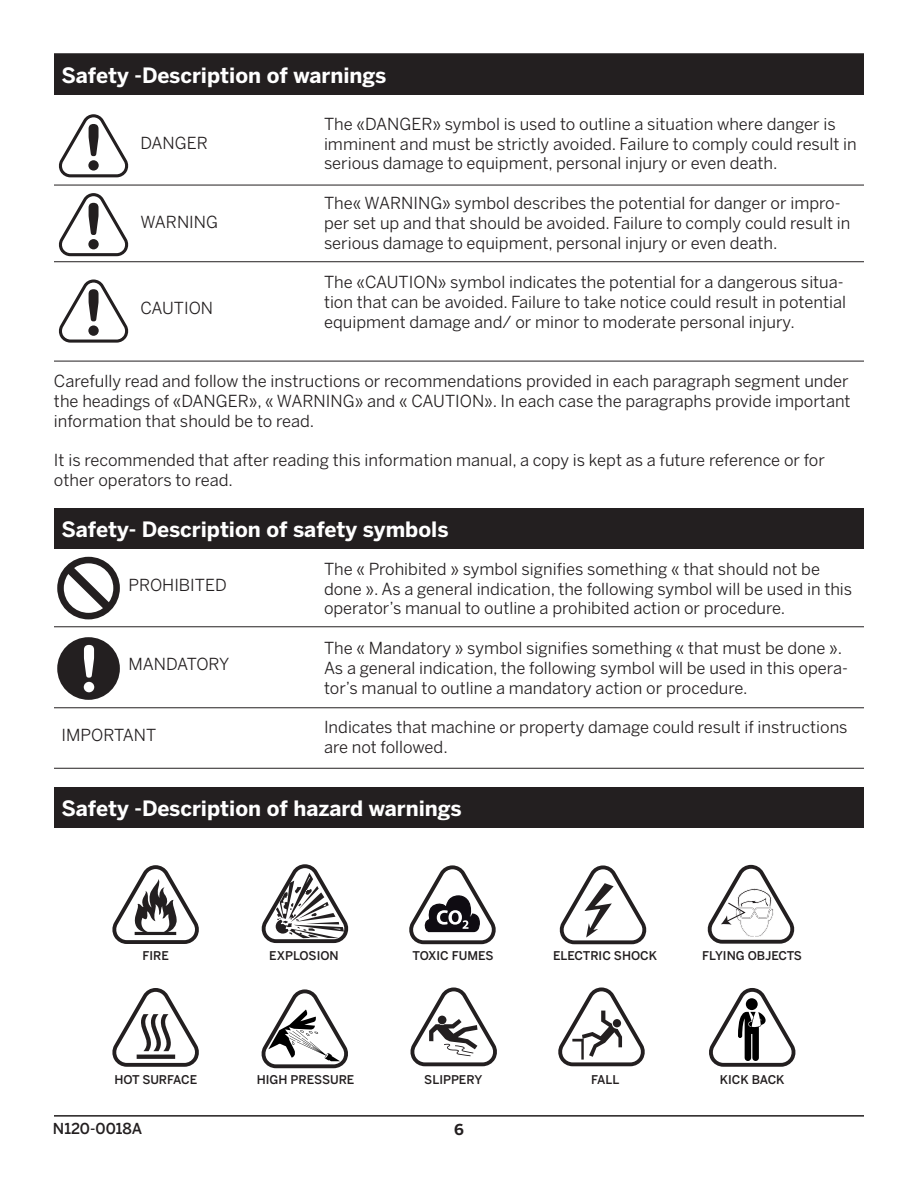
<style>
.page{position:relative;width:918px;height:1188px;background:#fff}
.page>*{position:absolute;margin:0;border:0;box-sizing:border-box;transform-origin:0 0}
.t1{font:700 21px "Benton Sans";color:#fff}
.t2{font:16.5px/19.8px "Benton Sans";color:#231f20}
.t3{font:500 15px "Benton Sans";color:#231f20}
.t4{font:700 15px "Benton Sans";color:#231f20}
.t5{font:500 12px "Benton Sans";color:#231f20}
</style>
<div class="page">
<hr style="left:54px;top:53px;width:810px;height:2px;background:#231f20">
<hr style="left:54px;top:1115px;width:810px;height:2px;background:#231f20">
<div style="left:54px;top:54px;width:810px;height:40px;background:#231f20"></div>
<div style="left:54px;top:509px;width:810px;height:40px;background:#231f20"></div>
<div style="left:54px;top:787px;width:810px;height:41px;background:#231f20"></div>
<hr style="left:54px;top:185px;width:810px;height:1px;background:#231f20">
<hr style="left:54px;top:261px;width:810px;height:1px;background:#231f20">
<hr style="left:54px;top:361px;width:810px;height:1px;background:#231f20">
<hr style="left:54px;top:626px;width:810px;height:1px;background:#231f20">
<hr style="left:54px;top:707px;width:810px;height:1px;background:#231f20">
<hr style="left:54px;top:768px;width:810px;height:1px;background:#231f20">
<svg style="left:58px;top:193px;width:71px;height:64px"></svg>
<svg style="left:112px;top:865px;width:87px;height:79px"></svg>
<svg style="left:112px;top:988px;width:87px;height:79px"></svg>
<svg style="left:559px;top:865px;width:88px;height:80px"></svg>
<svg style="left:558px;top:987px;width:87px;height:80px"></svg>
<svg style="left:261px;top:864px;width:88px;height:80px"></svg>
<svg style="left:261px;top:989px;width:87px;height:80px"></svg>
<svg style="left:707px;top:864px;width:88px;height:80px"></svg>
<svg style="left:709px;top:988px;width:87px;height:79px"></svg>
<svg style="left:409px;top:865px;width:87px;height:80px"></svg>
<svg style="left:410px;top:987px;width:87px;height:80px"></svg>
<svg style="left:57px;top:556px;width:63px;height:63px"></svg>
<div style="left:57px;top:637px;width:63px;height:63px;background:#231f20;border-radius:50%"></div>
<svg style="left:84px;top:645px;width:10px;height:47px"></svg>
<svg style="left:58px;top:114px;width:71px;height:64px"></svg>
<svg style="left:58px;top:279px;width:71px;height:64px"></svg>
<p class="t1" style="left:62px;top:62px;width:326px">Safety -Description of warnings</p>
<p class="t2" style="left:140px;top:133px;width:69px">DANGER</p>
<p class="t2" style="left:140px;top:212px;width:79px">WARNING</p>
<p class="t2" style="left:140px;top:298px;width:74px">CAUTION</p>
<p class="t2" style="left:324px;top:114px;width:534px">The «DANGER» symbol is used to outline a situation where danger is imminent and must be strictly avoided. Failure to comply could result in serious damage to equipment, personal injury or even death.</p>
<p class="t2" style="left:324px;top:193px;width:528px">The« WARNING» symbol describes the potential for danger or impro&shy;per set up and that should be avoided. Failure to comply could result in serious damage to equipment, personal injury or even death.</p>
<p class="t2" style="left:324px;top:272px;width:524px">The «CAUTION» symbol indicates the potential for a dangerous situa&shy;tion that can be avoided. Failure to take notice could result in potential equipment damage and/ or minor to moderate personal injury.</p>
<p class="t2" style="left:54px;top:371px;width:798px;text-align:justify">Carefully read and follow the instructions or recommendations provided in each paragraph segment under the headings of «DANGER», « WARNING» and « CAUTION». In each case the paragraphs provide important information that should be to read.</p>
<p class="t2" style="left:54px;top:450px;width:772px">It is recommended that after reading this information manual, a copy is kept as a future reference or for other operators to read.</p>
<p class="t1" style="left:62px;top:517px;width:389px">Safety- Description of safety symbols</p>
<p class="t2" style="left:129px;top:575px;width:100px">PROHIBITED</p>
<p class="t2" style="left:129px;top:654px;width:102px">MANDATORY</p>
<p class="t2" style="left:62px;top:725px;width:96px">IMPORTANT</p>
<p class="t2" style="left:324px;top:559px;width:530px">The « Prohibited » symbol signifies something « that should not be done ». As a general indication, the following symbol will be used in this operator’s manual to outline a prohibited action or procedure.</p>
<p class="t2" style="left:324px;top:638px;width:526px">The « Mandatory » symbol signifies something « that must be done ».<br>As a general indication, the following symbol will be used in this opera&shy;tor’s manual to outline a mandatory action or procedure.</p>
<p class="t2" style="left:324px;top:717px;width:525px">Indicates that machine or property damage could result if instructions are not followed.</p>
<p class="t1" style="left:62px;top:796px;width:402px">Safety -Description of hazard warnings</p>
<p class="t5" style="left:143px;top:948px;width:28px">FIRE</p>
<p class="t5" style="left:269px;top:948px;width:71px">EXPLOSION</p>
<p class="t5" style="left:413px;top:948px;width:83px">TOXIC FUMES</p>
<p class="t5" style="left:553px;top:948px;width:106px">ELECTRIC SHOCK</p>
<p class="t5" style="left:702px;top:948px;width:101px">FLYING OBJECTS</p>
<p class="t5" style="left:114px;top:1073px;width:84px">HOT SURFACE</p>
<p class="t5" style="left:257px;top:1073px;width:99px">HIGH PRESSURE</p>
<p class="t5" style="left:424px;top:1073px;width:59px">SLIPPERY</p>
<p class="t5" style="left:591px;top:1073px;width:30px">FALL</p>
<p class="t5" style="left:720px;top:1073px;width:66px">KICK BACK</p>
<p class="t3" style="left:53px;top:1119px;width:91px">N120-0018A</p>
<p class="t4" style="left:454px;top:1121px;width:11px">6</p>
</div>
